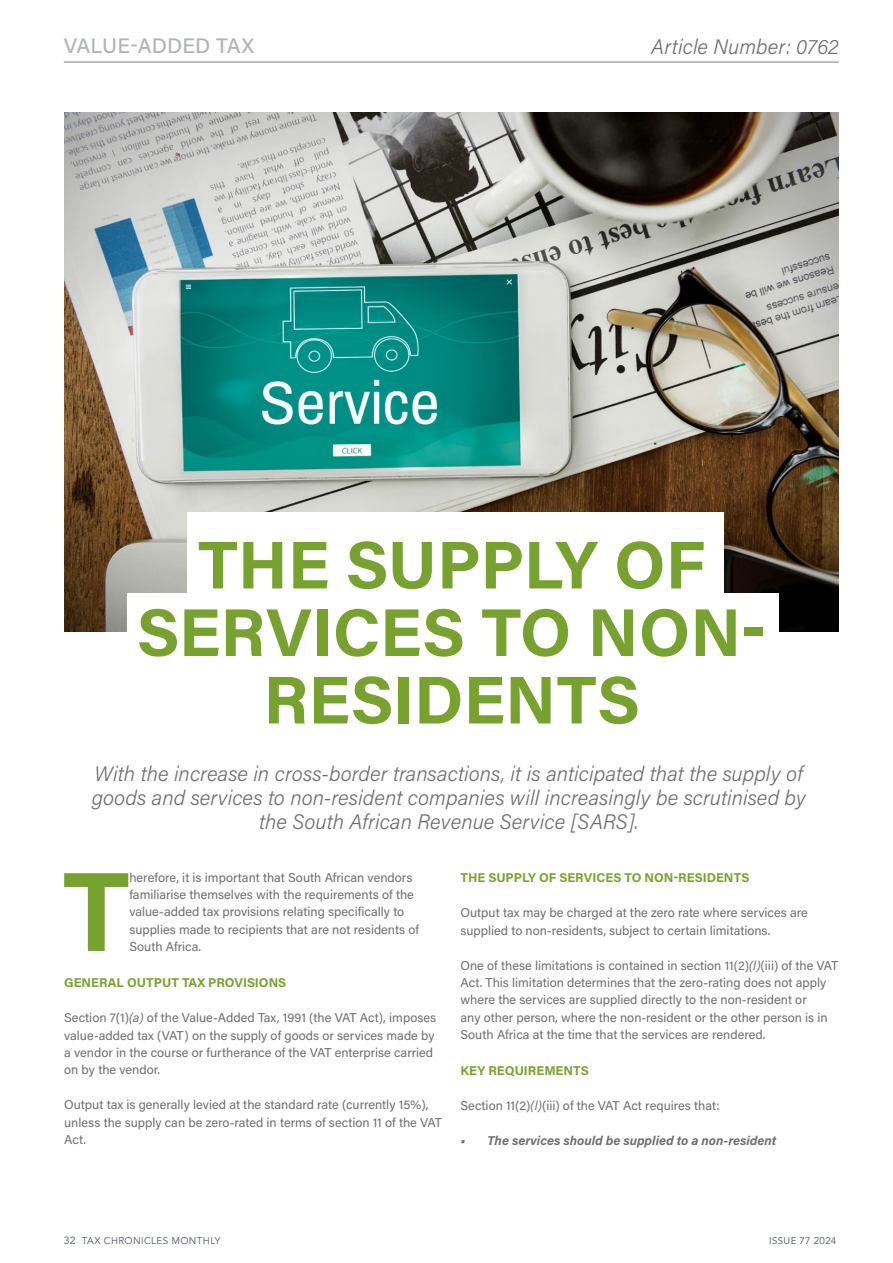
<style>
.page{position:relative;width:893px;height:1263px;background:#fff}
.page>*{position:absolute;margin:0;border:0;box-sizing:border-box;transform-origin:0 0}
.t1{font:700 112.95px "Acumin Pro";color:#78a22f}
.t2{font:700 67.5px/67.5px "Acumin Pro";color:#78a22f;text-align:center}
.t3{font:italic 300 21px/24.2px "Acumin Pro";color:#6d6e71;text-align:center}
.t4{font:500 21px "Acumin Pro";letter-spacing:.005em;color:#b1b4b6}
.t5{font:12.75px/17.2px "Acumin Pro";color:#6d6e71}
.t6{font:700 12.75px "Acumin Pro";color:#78a22f}
.t7{font:italic 700 12.75px "Acumin Pro";color:#6d6e71}
.t8{font:9.75px "Avenir";letter-spacing:.04em;color:#4a565c}
.s1{font-style:italic}
.s2{font-family:"Avenir LT Std";font-size:10.5px}
</style>
<div class="page">
<img style="left:64px;top:112px;width:775px;height:519px">
<div style="left:187px;top:513px;width:537px;height:96px;background:#fff"></div>
<div style="left:128px;top:593px;width:651px;height:96px;background:#fff"></div>
<hr style="left:64px;top:61px;width:775px;height:2px;background:#a7a9ac">
<h3 class="t4" style="left:64px;top:31px;width:192px">VALUE-ADDED TAX</h3>
<h3 class="t3" style="left:651px;top:34px;width:189px">Article Number: 0762</h3>
<h2 class="t2" style="left:137px;top:528px;width:631px">THE SUPPLY OF<br>SERVICES TO NON-<br>RESIDENTS</h2>
<h3 class="t3" style="left:92px;top:760px;width:716px">With the increase in cross-border transactions, it is anticipated that the supply of goods and services to non-resident companies will increasingly be scrutinised by the South African Revenue Service [SARS].</h3>
<h1 class="t1" style="left:63px;top:832px;width:68px">T</h1>
<p class="t5" style="left:129px;top:868px;width:291px">herefore, it is important that South African vendors familiarise themselves with the requirements of the value-added tax provisions relating specifically to supplies made to recipients that are not residents of South Africa.</p>
<p class="t6" style="left:64px;top:973px;width:224px">GENERAL OUTPUT TAX PROVISIONS</p>
<p class="t5" style="left:64px;top:1009px;width:374px">Section 7(1)<span class="s1">(a)</span> of the Value-Added Tax, 1991 (the VAT Act), imposes value-added tax (VAT) on the supply of goods or services made by a vendor in the course or furtherance of the VAT enterprise carried on by the vendor.</p>
<p class="t5" style="left:64px;top:1096px;width:379px">Output tax is generally levied at the standard rate (currently 15%), unless the supply can be zero-rated in terms of section 11 of the VAT<br>Act.</p>
<p class="t6" style="left:460px;top:868px;width:290px">THE SUPPLY OF SERVICES TO NON-RESIDENTS</p>
<p class="t5" style="left:460px;top:904px;width:349px">Output tax may be charged at the zero rate where services are supplied to non-residents, subject to certain limitations.</p>
<p class="t5" style="left:460px;top:956px;width:379px">One of these limitations is contained in section 11(2)<span class="s1">(l)</span>(iii) of the VAT Act. This limitation determines that the zero-rating does not apply where the services are supplied directly to the non-resident or<br>any other person, where the non-resident or the other person is in South Africa at the time that the services are rendered.</p>
<p class="t6" style="left:460px;top:1061px;width:130px">KEY REQUIREMENTS</p>
<p class="t5" style="left:460px;top:1096px;width:261px">Section 11(2)<span class="s1">(l)</span>(iii) of the VAT Act requires that:</p>
<p class="t7" style="left:460px;top:1132px;width:317px">• The services should be supplied to a non-resident</p>
<p class="t8" style="left:64px;top:1234px;width:158px"><span class="s2">32</span> TAX CHRONICLES MONTHLY</p>
<p class="t8" style="left:769px;top:1234px;width:69px">ISSUE 77 2024</p>
</div>
